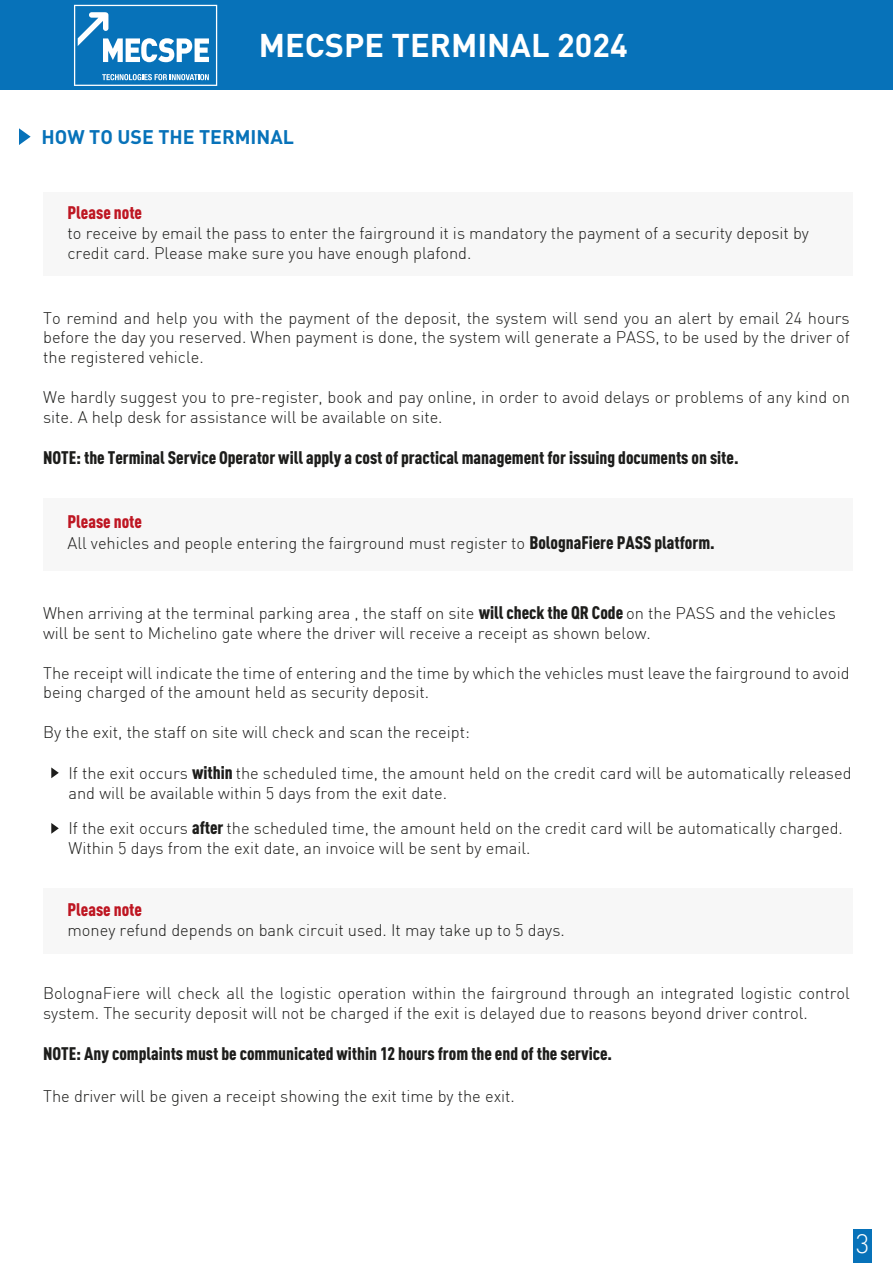
<style>
.page{position:relative;width:893px;height:1263px;background:#fff}
.page>*{position:absolute;margin:0;border:0;box-sizing:border-box;transform-origin:0 0}
.t1{font:700 32.4px "DIN";color:#fff}
.t2{font:300 26.4px "DIN";color:#fff}
.t3{font:700 19.5px "DIN";color:#0772b9}
.t4{font:900 18px "DIN Cond";color:#1d1d1b}
.t5{font:900 18px "DIN Cond";color:#be1622}
.t6{font:300 16.5px/19.8px "DIN";color:#1d1d1b}
.s1{font-family:"DIN Cond";font-weight:900;font-size:18px}
</style>
<div class="page">
<div style="left:43px;top:192px;width:809px;height:84px;background:#f7f7f7"></div>
<svg style="left:19px;top:128px;width:12px;height:17px"></svg>
<div style="left:43px;top:888px;width:809px;height:66px;background:#f7f7f7"></div>
<div style="left:43px;top:499px;width:809px;height:72px;background:#f7f7f7"></div>
<svg style="left:51px;top:767px;width:8px;height:11px"></svg>
<svg style="left:51px;top:823px;width:8px;height:11px"></svg>
<div style="left:853px;top:1229px;width:19px;height:34px;background:#0772b9"></div>
<div style="left:0;top:0;width:893px;height:90px;background:#0772b9"></div>
<svg style="left:74px;top:5px;width:143px;height:81px"></svg>
<h1 class="t1" style="left:259px;top:24px;width:370px">MECSPE TERMINAL 2024</h1>
<p class="t3" style="left:41px;top:125px;width:254px">HOW TO USE THE TERMINAL</p>
<p class="t5" style="left:68px;top:201px;width:76px">Please note</p>
<p class="t6" style="left:68px;top:223px;width:743px">to receive by email the pass to enter the fairground it is mandatory the payment of a security deposit by credit card. Please make sure you have enough plafond.</p>
<p class="t6" style="left:43px;top:308px;width:808px;text-align:justify">To remind and help you with the payment of the deposit, the system will send you an alert by email 24 hours before the day you reserved. When payment is done, the system will generate a PASS, to be used by the driver of the registered vehicle.</p>
<p class="t6" style="left:43px;top:387px;width:808px">We hardly suggest you to pre-register, book and pay online, in order to avoid delays or problems of any kind on site. A help desk for assistance will be available on site.</p>
<p class="t4" style="left:43px;top:446px;width:697px">NOTE: the Terminal Service Operator will apply a cost of practical management for issuing documents on site.</p>
<p class="t5" style="left:68px;top:510px;width:76px">Please note</p>
<p class="t6" style="left:68px;top:533px;width:649px">All vehicles and people entering the fairground must register to <span class="s1">BolognaFiere PASS platform.</span></p>
<p class="t6" style="left:43px;top:603px;width:794px">When arriving at the terminal parking area , the staff on site <span class="s1">will check the QR Code</span> on the PASS and the vehicles will be sent to Michelino gate where the driver will receive a receipt as shown below.</p>
<p class="t6" style="left:43px;top:662px;width:808px">The receipt will indicate the time of entering and the time by which the vehicles must leave the fairground to avoid being charged of the amount held as security deposit.</p>
<p class="t6" style="left:43px;top:722px;width:428px">By the exit, the staff on site will check and scan the receipt:</p>
<p class="t6" style="left:68px;top:763px;width:785px">If the exit occurs <span class="s1">within</span> the scheduled time, the amount held on the credit card will be automatically released and will be available within 5 days from the exit date.</p>
<p class="t6" style="left:68px;top:818px;width:776px">If the exit occurs <span class="s1">after</span> the scheduled time, the amount held on the credit card will be automatically charged.<br>Within 5 days from the exit date, an invoice will be sent by email.</p>
<p class="t5" style="left:67px;top:898px;width:76px">Please note</p>
<p class="t6" style="left:67px;top:919px;width:499px">money refund depends on bank circuit used. It may take up to 5 days.</p>
<p class="t6" style="left:43px;top:983px;width:808px">BolognaFiere will check all the logistic operation within the fairground through an integrated logistic control system. The security deposit will not be charged if the exit is delayed due to reasons beyond driver control.</p>
<p class="t4" style="left:43px;top:1043px;width:570px">NOTE: Any complaints must be communicated within 12 hours from the end of the service.</p>
<p class="t6" style="left:43px;top:1086px;width:473px">The driver will be given a receipt showing the exit time by the exit.</p>
<h2 class="t2" style="left:856px;top:1227px;width:15px">3</h2>
</div>
